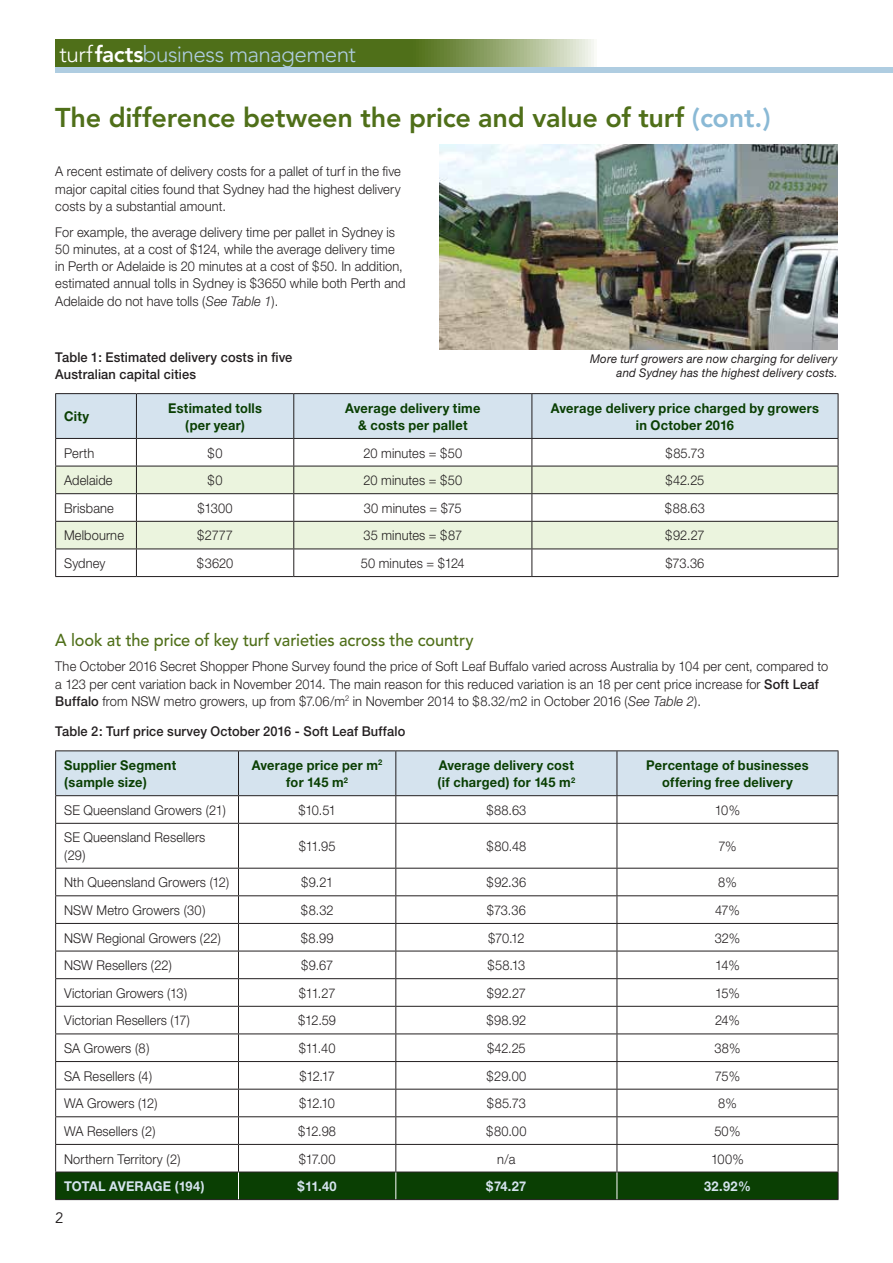
<style>
.page{position:relative;width:893px;height:1263px;background:#fff}
.page>*{position:absolute;margin:0;border:0;box-sizing:border-box;transform-origin:0 0}
.t1{font:800 27px "Avenir";letter-spacing:-.01em;color:#4f6f19}
.t2{font:300 22.5px "Avenir";letter-spacing:-.025em;color:#afcde1}
.t3{font:500 17.25px "Avenir";letter-spacing:-.01em;color:#4f6f19;scale:.95 1}
.t4{font:15px "Avenir";color:#231f20}
.t5{font:300 13.5px/17.2px "Helvetica Neue";letter-spacing:.01em;color:#231f20;scale:.95 1}
.t6{font:700 13.5px/17.2px "Helvetica Neue";letter-spacing:.02em;color:#0a3f03;text-align:center;scale:.95 1}
.t7{font:500 13.5px/17.2px "Helvetica Neue";letter-spacing:.01em;color:#231f20;scale:.95 1}
.t8{font:700 13.5px "Helvetica Neue";letter-spacing:.015em;color:#d5e3ee;scale:.95 1}
.t9{font:italic 12px/13.5px "Helvetica Neue";letter-spacing:.02em;color:#231f20;text-align:right;scale:.95 1}
.s1{color:#fff}
.s2{font-weight:800;color:#fff}
.s3{color:#8ab9d5}
.s4{font-style:italic}
.s5{font-weight:500}
</style>
<div class="page">
<svg style="left:55px;top:39px;width:785px;height:29px"></svg>
<div style="left:55px;top:68px;width:838px;height:5px;background:#afcde1"></div>
<hr style="left:55px;top:393px;width:81px;height:1px;background:#231f20">
<hr style="left:136px;top:393px;width:158px;height:1px;background:#231f20">
<hr style="left:294px;top:393px;width:238px;height:1px;background:#231f20">
<hr style="left:532px;top:393px;width:306px;height:1px;background:#231f20">
<hr style="left:55px;top:576px;width:81px;height:1px;background:#231f20">
<hr style="left:136px;top:576px;width:158px;height:1px;background:#231f20">
<hr style="left:294px;top:576px;width:238px;height:1px;background:#231f20">
<hr style="left:532px;top:576px;width:306px;height:1px;background:#231f20">
<svg style="left:55px;top:394px;width:784px;height:182px"></svg>
<hr style="left:55px;top:750px;width:183px;height:1px;background:#231f20">
<hr style="left:238px;top:750px;width:158px;height:1px;background:#231f20">
<hr style="left:396px;top:750px;width:221px;height:1px;background:#231f20">
<hr style="left:617px;top:750px;width:221px;height:1px;background:#231f20">
<hr style="left:55px;top:823px;width:183px;height:1px;background:#231f20">
<hr style="left:238px;top:823px;width:158px;height:1px;background:#231f20">
<hr style="left:396px;top:823px;width:221px;height:1px;background:#231f20">
<hr style="left:617px;top:823px;width:221px;height:1px;background:#231f20">
<hr style="left:55px;top:1199px;width:183px;height:1px;background:#231f20">
<hr style="left:238px;top:1199px;width:158px;height:1px;background:#231f20">
<hr style="left:396px;top:1199px;width:221px;height:1px;background:#231f20">
<hr style="left:617px;top:1199px;width:221px;height:1px;background:#231f20">
<hr style="left:55px;top:824px;width:1px;height:44px;background:#231f20">
<svg style="left:55px;top:751px;width:784px;height:72px"></svg>
<hr style="left:238px;top:824px;width:1px;height:44px;background:#231f20">
<hr style="left:395px;top:824px;width:1px;height:44px;background:#231f20">
<hr style="left:617px;top:824px;width:1px;height:44px;background:#231f20">
<hr style="left:838px;top:824px;width:1px;height:44px;background:#231f20">
<svg style="left:55px;top:868px;width:784px;height:331px"></svg>
<img style="left:439px;top:145px;width:399px;height:205px">
<h2 class="t2" style="left:60px;top:41px;width:298px"><span class="s1">turf</span><span class="s2">facts</span>business management</h2>
<h1 class="t1" style="left:55px;top:101px;width:717px">The difference between the price and value of turf <span class="s3">(cont.)</span></h1>
<p class="t5" style="left:55px;top:163px;width:365px;text-align:justify">A recent estimate of delivery costs for a pallet of turf in the five major capital cities found that Sydney had the highest delivery costs by a substantial amount.</p>
<p class="t5" style="left:55px;top:223px;width:370px">For example, the average delivery time per pallet in Sydney is 50 minutes, at a cost of $124, while the average delivery time in Perth or Adelaide is 20 minutes at a cost of $50. In addition, estimated annual tolls in Sydney is $3650 while both Perth and Adelaide do not have tolls (<span class="s4">See Table 1</span>).</p>
<p class="t7" style="left:55px;top:348px;width:251px">Table 1: Estimated delivery costs in five<br>Australian capital cities</p>
<p class="t6" style="left:64px;top:408px;width:28px">City</p>
<p class="t6" style="left:168px;top:399px;width:100px">Estimated tolls (per year)</p>
<p class="t6" style="left:345px;top:399px;width:144px">Average delivery time &amp; costs per pallet</p>
<p class="t6" style="left:551px;top:399px;width:284px">Average delivery price charged by growers in October 2016</p>
<p class="t5" style="left:64px;top:444px;width:33px">Perth</p>
<p class="t5" style="left:208px;top:444px;width:17px">$0</p>
<p class="t5" style="left:363px;top:444px;width:105px">20 minutes = $50</p>
<p class="t5" style="left:665px;top:444px;width:43px">$85.73</p>
<p class="t5" style="left:64px;top:471px;width:52px">Adelaide</p>
<p class="t5" style="left:208px;top:471px;width:17px">$0</p>
<p class="t5" style="left:363px;top:471px;width:105px">20 minutes = $50</p>
<p class="t5" style="left:666px;top:471px;width:42px">$42.25</p>
<p class="t5" style="left:64px;top:499px;width:54px">Brisbane</p>
<p class="t5" style="left:197px;top:499px;width:39px">$1300</p>
<p class="t5" style="left:364px;top:499px;width:104px">30 minutes = $75</p>
<p class="t5" style="left:665px;top:499px;width:44px">$88.63</p>
<p class="t5" style="left:64px;top:527px;width:65px">Melbourne</p>
<p class="t5" style="left:197px;top:527px;width:39px">$2777</p>
<p class="t5" style="left:363px;top:527px;width:105px">35 minutes = $87</p>
<p class="t5" style="left:665px;top:527px;width:43px">$92.27</p>
<p class="t5" style="left:64px;top:554px;width:45px">Sydney</p>
<p class="t5" style="left:197px;top:554px;width:40px">$3620</p>
<p class="t5" style="left:361px;top:554px;width:111px">50 minutes = $124</p>
<p class="t5" style="left:665px;top:554px;width:42px">$73.36</p>
<p class="t9" style="left:590px;top:352px;width:262px">More turf growers are now charging for delivery and Sydney has the highest delivery costs.</p>
<p class="t3" style="left:55px;top:630px;width:442px">A look at the price of key turf varieties across the country</p>
<p class="t5" style="left:55px;top:658px;width:815px">The October 2016 Secret Shopper Phone Survey found the price of Soft Leaf Buffalo varied across Australia by 104 per cent, compared to a 123 per cent variation back in November 2014. The main reason for this reduced variation is an 18 per cent price increase for <span class="s5">Soft Leaf<br>Buffalo</span> from NSW metro growers, up from $7.06/m<sup>2</sup> in November 2014 to $8.32/m2 in October 2016 (<span class="s4">See Table 2</span>).</p>
<p class="t7" style="left:55px;top:722px;width:370px">Table 2: Turf price survey October 2016 - Soft Leaf Buffalo</p>
<p class="t6" style="left:64px;top:756px;width:119px;text-align:left">Supplier Segment (sample size)</p>
<p class="t6" style="left:252px;top:756px;width:139px">Average price per m<sup>2 </sup>for 145 m<sup>2</sup></p>
<p class="t6" style="left:438px;top:756px;width:146px;text-align:left">Average delivery cost (if charged) for 145 m<sup>2</sup></p>
<p class="t6" style="left:646px;top:756px;width:173px">Percentage of businesses offering free delivery</p>
<p class="t5" style="left:64px;top:801px;width:172px">SE Queensland Growers (21)</p>
<p class="t5" style="left:298px;top:801px;width:41px">$10.51</p>
<p class="t5" style="left:486px;top:801px;width:44px">$88.63</p>
<p class="t5" style="left:715px;top:801px;width:28px">10%</p>
<p class="t5" style="left:64px;top:829px;width:150px">SE Queensland Resellers (29)</p>
<p class="t5" style="left:299px;top:837px;width:40px">$11.95</p>
<p class="t5" style="left:486px;top:837px;width:43px">$80.48</p>
<p class="t5" style="left:718px;top:837px;width:21px">7%</p>
<p class="t5" style="left:64px;top:874px;width:175px">Nth Queensland Growers (12)</p>
<p class="t5" style="left:301px;top:874px;width:35px">$9.21</p>
<p class="t5" style="left:487px;top:874px;width:43px">$92.36</p>
<p class="t5" style="left:718px;top:874px;width:21px">8%</p>
<p class="t5" style="left:64px;top:901px;width:150px">NSW Metro Growers (30)</p>
<p class="t5" style="left:301px;top:901px;width:36px">$8.32</p>
<p class="t5" style="left:487px;top:901px;width:42px">$73.36</p>
<p class="t5" style="left:715px;top:901px;width:28px">47%</p>
<p class="t5" style="left:64px;top:929px;width:167px">NSW Regional Growers (22)</p>
<p class="t5" style="left:301px;top:929px;width:36px">$8.99</p>
<p class="t5" style="left:488px;top:929px;width:40px">$70.12</p>
<p class="t5" style="left:715px;top:929px;width:28px">32%</p>
<p class="t5" style="left:64px;top:956px;width:115px">NSW Resellers (22)</p>
<p class="t5" style="left:301px;top:956px;width:35px">$9.67</p>
<p class="t5" style="left:487px;top:956px;width:41px">$58.13</p>
<p class="t5" style="left:715px;top:956px;width:27px">14%</p>
<p class="t5" style="left:64px;top:984px;width:131px">Victorian Growers (13)</p>
<p class="t5" style="left:299px;top:984px;width:40px">$11.27</p>
<p class="t5" style="left:487px;top:984px;width:43px">$92.27</p>
<p class="t5" style="left:715px;top:984px;width:28px">15%</p>
<p class="t5" style="left:64px;top:1012px;width:134px">Victorian Resellers (17)</p>
<p class="t5" style="left:298px;top:1012px;width:41px">$12.59</p>
<p class="t5" style="left:486px;top:1012px;width:44px">$98.92</p>
<p class="t5" style="left:715px;top:1012px;width:28px">24%</p>
<p class="t5" style="left:64px;top:1039px;width:91px">SA Growers (8)</p>
<p class="t5" style="left:299px;top:1039px;width:40px">$11.40</p>
<p class="t5" style="left:487px;top:1039px;width:42px">$42.25</p>
<p class="t5" style="left:714px;top:1039px;width:29px">38%</p>
<p class="t5" style="left:64px;top:1067px;width:94px">SA Resellers (4)</p>
<p class="t5" style="left:299px;top:1067px;width:39px">$12.17</p>
<p class="t5" style="left:486px;top:1067px;width:43px">$29.00</p>
<p class="t5" style="left:715px;top:1067px;width:28px">75%</p>
<p class="t5" style="left:64px;top:1094px;width:100px">WA Growers (12)</p>
<p class="t5" style="left:299px;top:1094px;width:39px">$12.10</p>
<p class="t5" style="left:487px;top:1094px;width:43px">$85.73</p>
<p class="t5" style="left:718px;top:1094px;width:21px">8%</p>
<p class="t5" style="left:64px;top:1122px;width:98px">WA Resellers (2)</p>
<p class="t5" style="left:298px;top:1122px;width:41px">$12.98</p>
<p class="t5" style="left:486px;top:1122px;width:44px">$80.00</p>
<p class="t5" style="left:714px;top:1122px;width:29px">50%</p>
<p class="t5" style="left:64px;top:1150px;width:124px">Northern Territory (2)</p>
<p class="t5" style="left:299px;top:1150px;width:40px">$17.00</p>
<p class="t5" style="left:497px;top:1150px;width:21px">n/a</p>
<p class="t5" style="left:711px;top:1150px;width:36px">100%</p>
<p class="t8" style="left:64px;top:1178px;width:150px">TOTAL AVERAGE (194)</p>
<p class="t8" style="left:298px;top:1178px;width:43px">$11.40</p>
<p class="t8" style="left:486px;top:1178px;width:44px">$74.27</p>
<p class="t8" style="left:704px;top:1178px;width:51px">32.92%</p>
<p class="t4" style="left:55px;top:1209px;width:10px">2</p>
</div>
